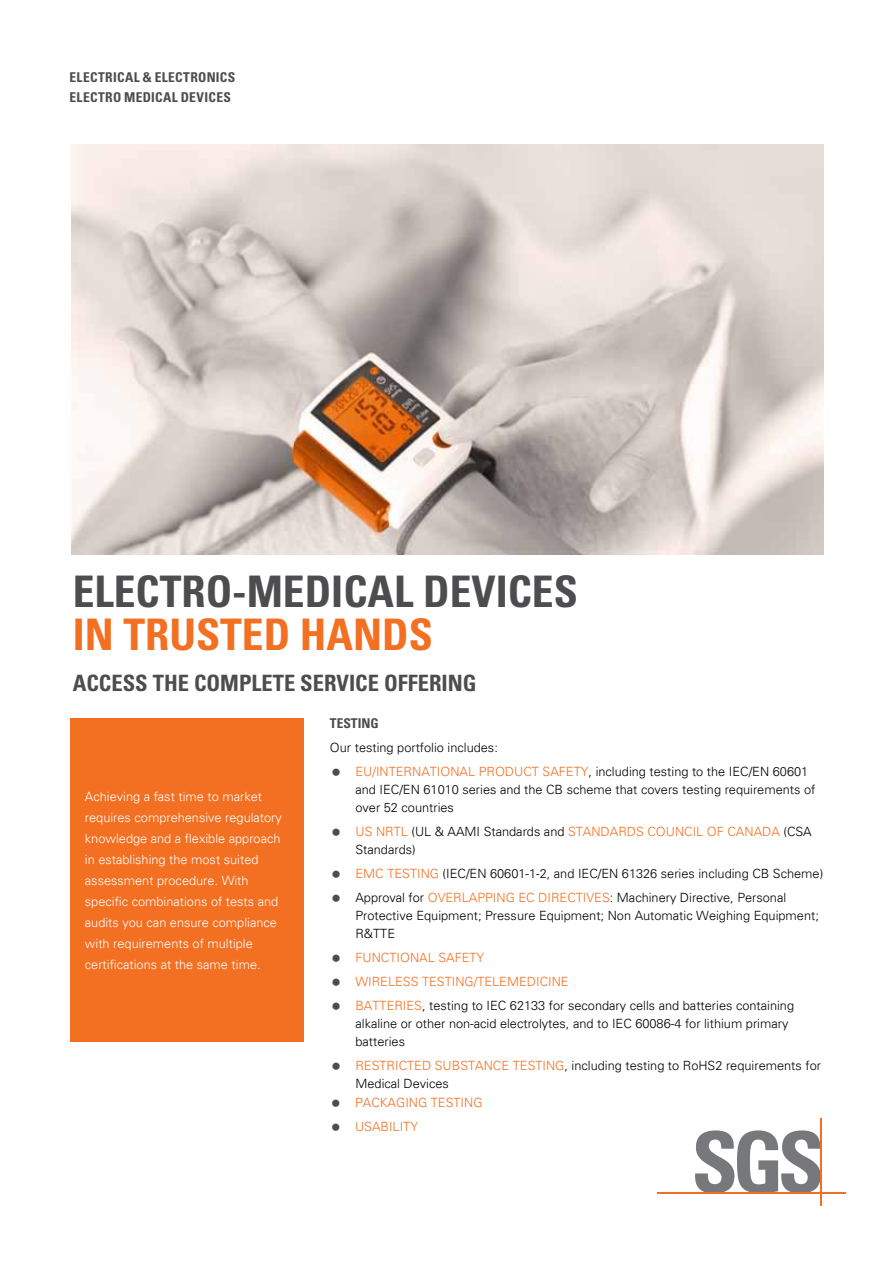
<style>
.page{position:relative;width:893px;height:1263px;background:#fff}
.page>*{position:absolute;margin:0;border:0;box-sizing:border-box;transform-origin:0 0}
.t1{font:700 condensed 43.5px "Univers";color:#4d4d4f}
.t2{font:700 condensed 43.5px "Univers";color:#f36f21}
.t3{font:700 condensed 22.5px "Univers";color:#4d4d4f}
.t4{font:700 condensed 13.5px/20.2px "Univers";letter-spacing:.02em;color:#4d4d4f}
.t5{font:300 12.75px/18px "Univers LT";color:#000}
.t6{font:300 12.75px/21px "Univers LT";color:#fff}
.t7{font:300 12.75px/24px "Univers LT";color:#f36f21}
.s1{color:#f36f21}
</style>
<div class="page">
<svg style="left:695px;top:1130px;width:125px;height:62px"></svg>
<hr style="left:657px;top:1192px;width:188px;height:1px;background:#f36f21">
<hr style="left:820px;top:1118px;width:2px;height:88px;background:#f36f21">
<img style="left:71px;top:144px;width:752px;height:410px">
<div style="left:70px;top:719px;width:234px;height:323px;background:#f36f21"></div>
<p class="t4" style="left:70px;top:67px;width:167px">ELECTRICAL &amp; ELECTRONICS<br>ELECTRO</p>
<p class="t4" style="left:124px;top:87px;width:35px">MEDICAL</p>
<p class="t4" style="left:181px;top:87px;width:32px">DEVICES</p>
<h1 class="t1" style="left:73px;top:565px;width:24px">ELECTRO</h1>
<h1 class="t1" style="left:232px;top:565px;width:120px">-MEDICAL</h1>
<h1 class="t1" style="left:423px;top:565px;width:93px">DEVICES</h1>
<h1 class="t2" style="left:73px;top:607px;width:358px">IN TRUSTED HANDS</h1>
<h2 class="t3" style="left:73px;top:670px;width:14px">ACCESS</h2>
<h2 class="t3" style="left:153px;top:670px;width:111px">THE COMPLETE</h2>
<h2 class="t3" style="left:300px;top:670px;width:130px">SERVICE OFFERIN</h2>
<h2 class="t3" style="left:463px;top:670px;width:15px">G</h2>
<p class="t6" style="left:85px;top:785px;width:198px">Achieving a fast time to market requires comprehensive regulatory knowledge and a flexible approach in establishing the most suited assessment procedure. With specific combinations of tests and audits you can ensure compliance with requirements of multiple certifications at the same time.</p>
<p class="t4" style="left:330px;top:713px;width:8px">TESTIN</p>
<p class="t4" style="left:370px;top:713px;width:10px">G</p>
<p class="t5" style="left:355px;top:736px;width:454px;line-height:24px;text-indent:-26px">Our testing portfolio includes:<br><span class="s1">EU/INTERNATIONAL PRODUCT SAFETY</span>, including testing to the IEC/EN 60601</p>
<p class="t5" style="left:355px;top:781px;width:461px">and IEC/EN 61010 series and the CB scheme that covers testing requirements of over 52 countries</p>
<p class="t5" style="left:355px;top:823px;width:458px"><span class="s1">US NRTL</span> (UL &amp; AAMI Standards and <span class="s1">STANDARDS COUNCIL OF CANADA</span> (CSA<br>Standards)</p>
<p class="t5" style="left:355px;top:862px;width:469px;line-height:24px"><span class="s1">EMC TESTING</span> (IEC/EN 60601-1-2, and IEC/EN 61326 series including CB Scheme)<br>Approval for <span class="s1">OVERLAPPING EC DIRECTIVES</span>: Machinery Directive, Personal</p>
<p class="t5" style="left:355px;top:907px;width:465px">Protective Equipment; Pressure Equipment; Non Automatic Weighing Equipment;<br>R&amp;TTE</p>
<p class="t5" style="left:355px;top:946px;width:440px;line-height:24px"><span class="s1">FUNCTIONAL SAFETY<br>WIRELESS TESTING/TELEMEDICINE<br>BATTERIES</span>, testing to IEC 62133 for secondary cells and batteries containing</p>
<p class="t5" style="left:355px;top:1015px;width:434px">alkaline or other non-acid electrolytes, and to IEC 60086-4 for lithium primary batteries</p>
<p class="t5" style="left:355px;top:1057px;width:467px"><span class="s1">RESTRICTED SUBSTANCE TESTING</span>, including testing to RoHS2 requirements for<br>Medical Devices</p>
<p class="t7" style="left:355px;top:1091px;width:129px">PACKAGING TESTING<br>USABILITY</p>
</div>
